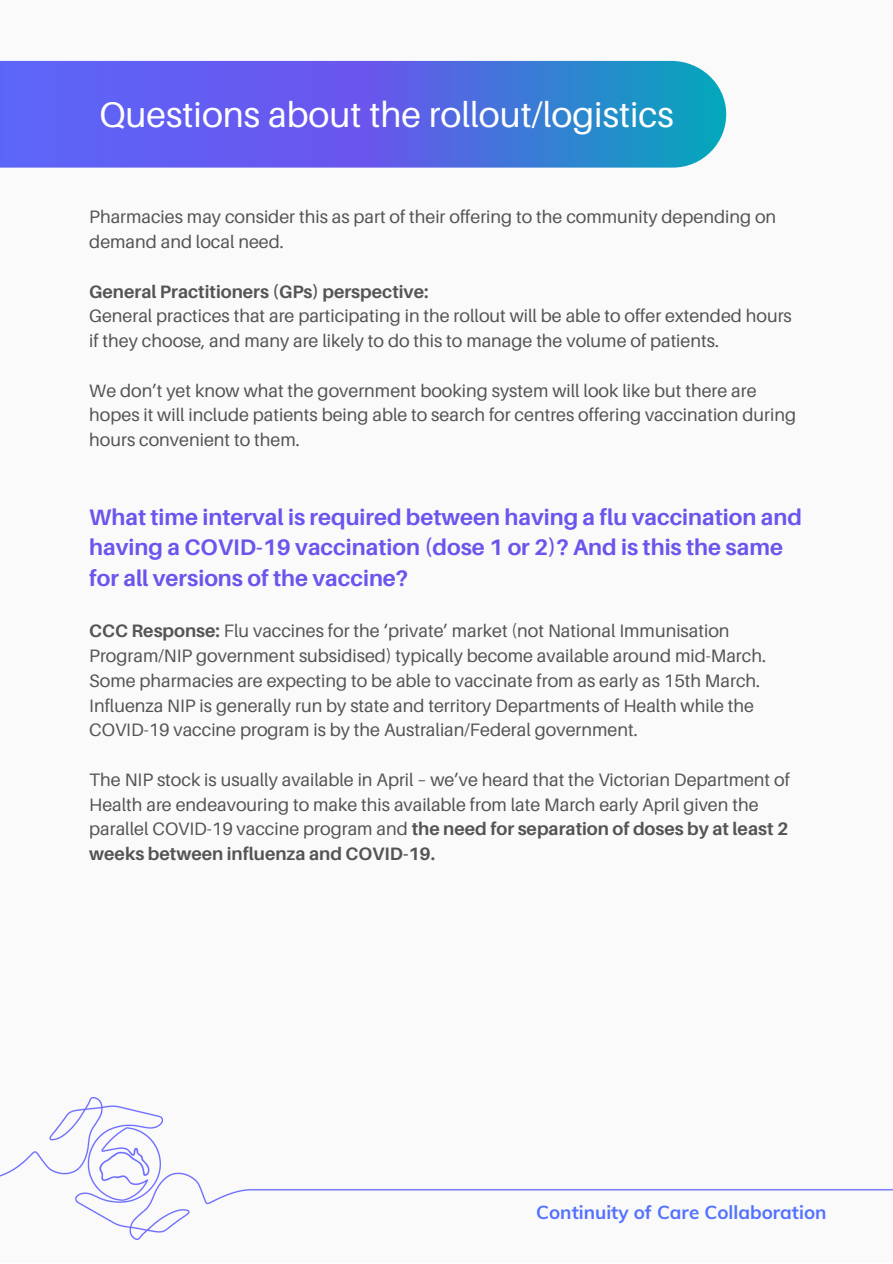
<style>
.page{position:relative;width:893px;height:1264px;background:#fff}
.page>*{position:absolute;margin:0;border:0;box-sizing:border-box;transform-origin:0 0}
.t1{font:35.55px "Aileron";color:#fff}
.t2{font:700 22.5px/30.3px "Aileron";color:#6a55ed}
.t3{font:700 18.9px "Muli";color:#5271ff}
.t4{font:18px/24.8px "Aileron";color:#545454}
.t5{font:700 18px "Aileron";color:#545454}
.s1{font-weight:700}
</style>
<div class="page">
<div style="left:0;top:0;width:892px;height:1262px;background:#fafafa"></div>
<img style="left:0;top:1097px;width:892px;height:141px">
<svg style="left:0;top:61px;width:727px;height:107px;background:#516fe4"></svg>
<h1 class="t1" style="left:99px;top:92px;width:575px">Questions about the rollout/logistics</h1>
<p class="t4" style="left:89px;top:204px;width:688px">Pharmacies may consider this as part of their offering to the community depending on demand and local need.</p>
<p class="t5" style="left:89px;top:280px;width:341px">General Practitioners (GPs) perspective:</p>
<p class="t4" style="left:89px;top:303px;width:704px">General practices that are participating in the rollout will be able to offer extended hours if they choose, and many are likely to do this to manage the volume of patients.</p>
<p class="t4" style="left:89px;top:377px;width:708px">We don’t yet know what the government booking system will look like but there are hopes it will include patients being able to search for centres offering vaccination during hours convenient to them.</p>
<p class="t2" style="left:89px;top:501px;width:714px">What time interval is required between having a flu vaccination and having a COVID-19 vaccination (dose 1 or 2)? And is this the same for all versions of the vaccine?</p>
<p class="t4" style="left:89px;top:618px;width:678px"><span class="s1">CCC Response:</span> Flu vaccines for the ‘private’ market (not National Immunisation Program/NIP government subsidised) typically become available around mid-March.<br>Some pharmacies are expecting to be able to vaccinate from as early as 15th March.<br>Influenza NIP is generally run by state and territory Departments of Health while the COVID-19 vaccine program is by the Australian/Federal government.</p>
<p class="t4" style="left:89px;top:766px;width:702px">The NIP stock is usually available in April – we’ve heard that the Victorian Department of Health are endeavouring to make this available from late March early April given the parallel COVID-19 vaccine program and <span class="s1">the need for separation of doses by at least 2 weeks between influenza and COVID-19.</span></p>
<p class="t3" style="left:536px;top:1199px;width:292px">Continuity of Care Collaboration</p>
</div>
